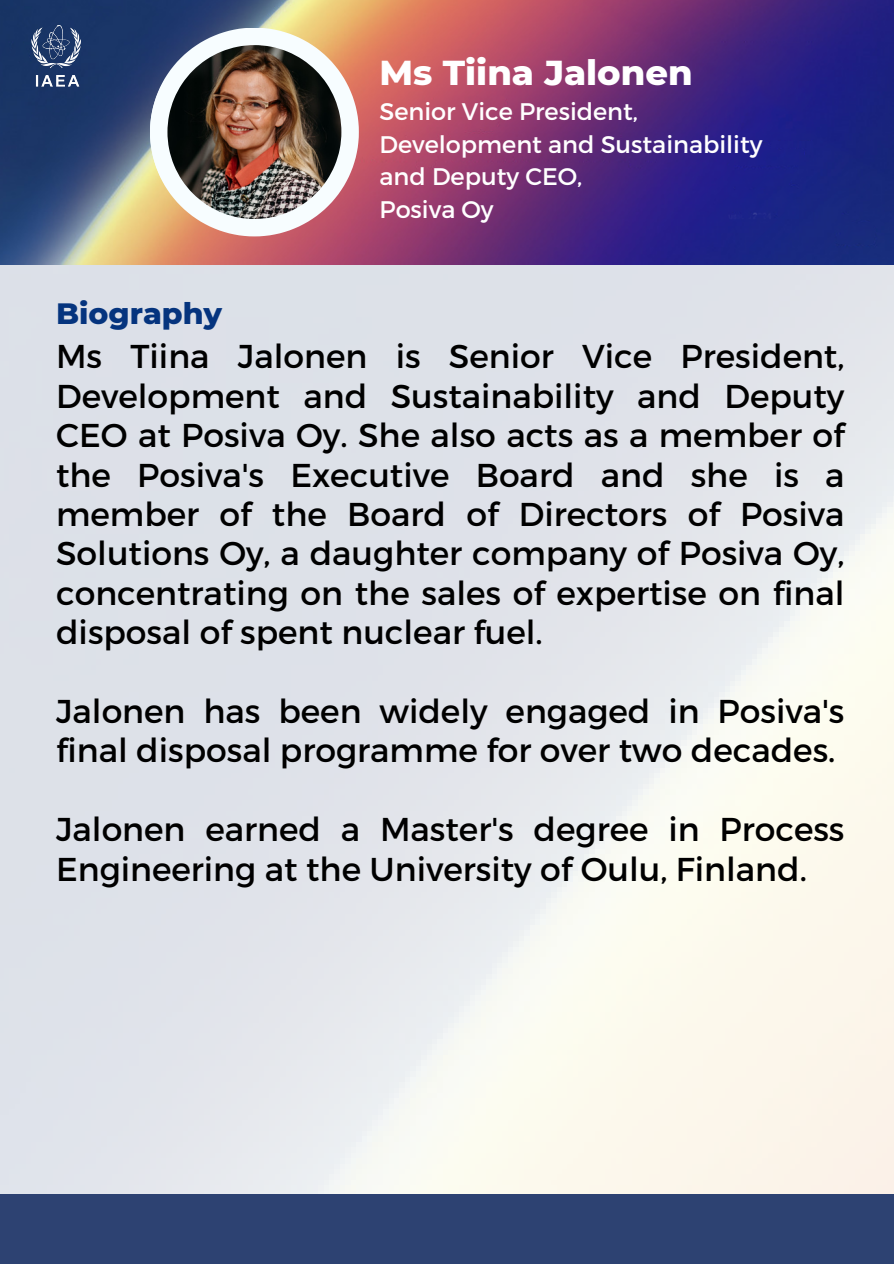
<style>
.page{position:relative;width:894px;height:1264px;background:#fff}
.page>*{position:absolute;margin:0;border:0;box-sizing:border-box;transform-origin:0 0}
.t1{font:800 35.25px "Montserrat";color:#fff}
.t2{font:33px/39.3px "Montserrat";color:#000}
.t3{font:800 30px "Montserrat";color:#05347e}
.t4{font:24px "Montserrat";color:#fff}
</style>
<div class="page">
<img style="left:0;top:0;width:893px;height:1193px">
<img style="left:0;top:0;width:803px;height:201px">
<div style="left:0;top:1193px;width:893px;height:70px;background:#2d4272"></div>
<img style="left:8px;top:16px;width:96px;height:73px">
<svg style="left:150px;top:28px;width:209px;height:208px"></svg>
<img style="left:167px;top:45px;width:174px;height:174px">
<p class="t3" style="left:56px;top:295px;width:167px">Biography</p>
<p class="t1" style="left:379px;top:51px;width:314px">Ms Tiina Jalonen</p>
<p class="t4" style="left:379px;top:96px;width:260px">Senior Vice President,</p>
<h3 class="t4" style="left:379px;top:129px;width:384px">Development and Sustainability</h3>
<h2 class="t4" style="left:379px;top:161px;width:204px">and Deputy CEO,</h2>
<h2 class="t4" style="left:379px;top:194px;width:116px">Posiva Oy</h2>
<h1 class="t2" style="left:56px;top:335px;width:789px;text-align:justify">Ms Tiina Jalonen is Senior Vice President, Development and Sustainability and Deputy CEO at Posiva Oy. She also acts as a member of the Posiva's Executive Board and she is a member of the Board of Directors of Posiva Solutions Oy, a daughter company of Posiva Oy, concentrating on the sales of expertise on final disposal of spent nuclear fuel.</h1>
<p class="t2" style="left:56px;top:690px;width:789px">Jalonen has been widely engaged in Posiva's final disposal programme for over two decades.</p>
<p class="t2" style="left:56px;top:808px;width:789px">Jalonen earned a Master's degree in Process<br>Engineering at the University of Oulu, Finland.</p>
</div>
